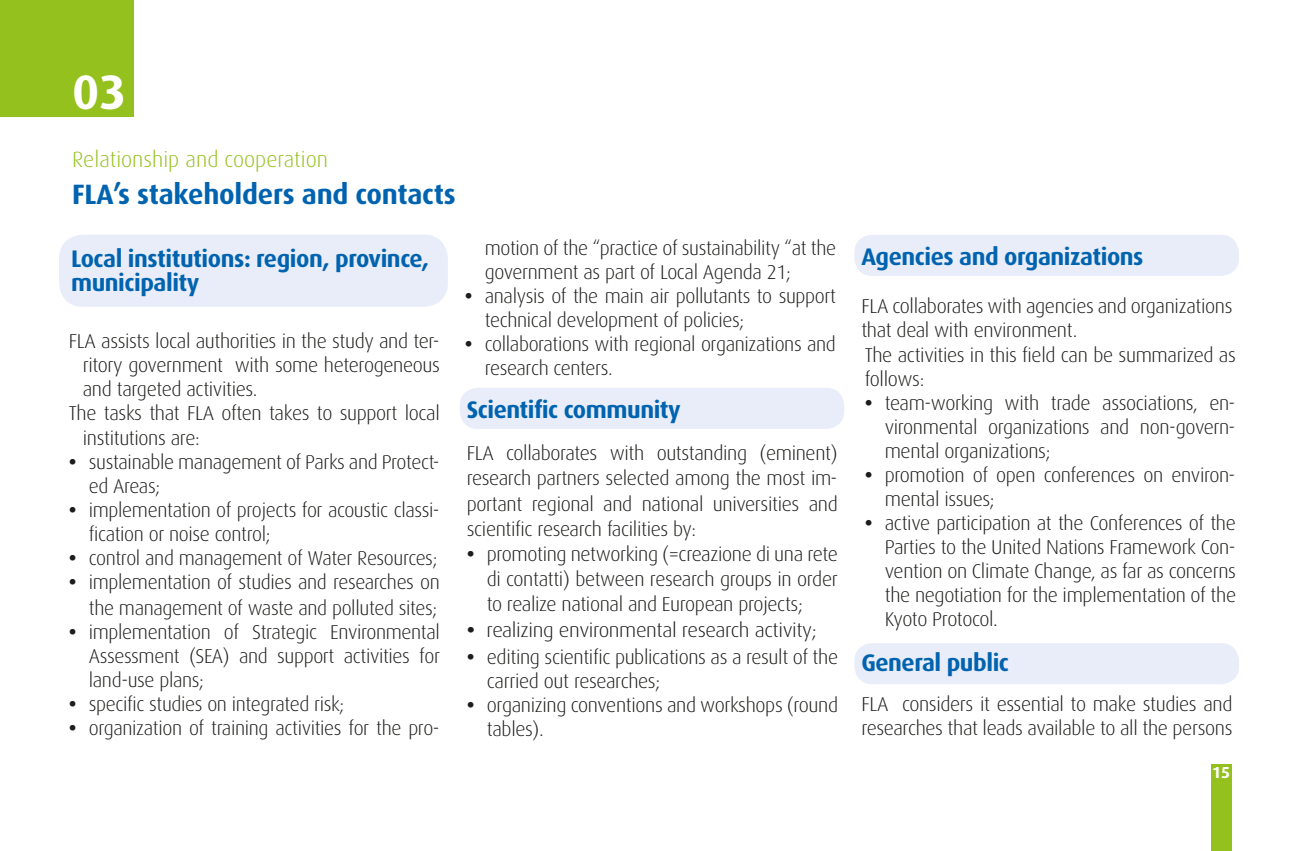
<style>
.page{position:relative;width:1304px;height:851px;background:#fff}
.page>*{position:absolute;margin:0;border:0;box-sizing:border-box;transform-origin:0 0}
.t1{font:700 48.4px "Dax";color:#fff}
.t2{font:700 28px "Dax";letter-spacing:-.01em;color:#0063af}
.t3{font:700 24px/24px "Dax";letter-spacing:-.02em;color:#0063af}
.t4{font:300 22px "Dax";color:#95c11f}
.t5{font:300 20px/24px "Dax";letter-spacing:-.02em;color:#1d1d1b}
.t6{font:300 20px "Dax";letter-spacing:-.02em;color:#1d1d1b;scale:1.05 1}
.t7{font:700 16px "Dax";color:#fff}
.s1{font-weight:700}
</style>
<div class="page">
<div style="left:0;top:0;width:134px;height:116px;background:#95c11f"></div>
<div style="left:1211px;top:764px;width:21px;height:86px;background:#95c11f"></div>
<div style="left:59px;top:234px;width:389px;height:73px;background:#e9edf9;border-radius:24px"></div>
<div style="left:460px;top:388px;width:384px;height:41px;background:#e9edf9;border-radius:18px"></div>
<div style="left:854px;top:235px;width:385px;height:41px;background:#e9edf9;border-radius:18px"></div>
<div style="left:854px;top:643px;width:385px;height:41px;background:#e9edf9;border-radius:18px"></div>
<h1 class="t1" style="left:72px;top:65px;width:56px">03</h1>
<p class="t4" style="left:72px;top:147px;width:258px">Relationship and cooperation</p>
<h2 class="t2" style="left:72px;top:179px;width:385px">FLA’s stakeholders and contacts</h2>
<p class="t3" style="left:71px;top:247px;width:360px">Local institutions: region, province, municipality</p>
<p class="t5" style="left:69px;top:330px;width:372px">FLA assists local authorities in the study and ter-</p>
<p class="t5" style="left:83px;top:354px;width:359px">ritory government with some heterogeneous</p>
<p class="t5" style="left:83px;top:378px;width:176px">and targeted activities.</p>
<p class="t5" style="left:69px;top:402px;width:373px">The tasks that FLA often takes to support local</p>
<p class="t5" style="left:83px;top:426px;width:119px">institutions are:</p>
<p class="t5" style="left:89px;top:450px;width:352px;text-indent:-20px"><span class="s1">•</span> sustainable management of Parks and Protect&shy;ed Areas;</p>
<p class="t5" style="left:89px;top:498px;width:352px;text-indent:-20px"><span class="s1">•</span> implementation of projects for acoustic classi&shy;fication or noise control;</p>
<p class="t5" style="left:69px;top:546px;width:370px"><span class="s1">•</span> control and management of Water Resources;</p>
<p class="t5" style="left:69px;top:568px;width:373px;line-height:26.6px;text-align:right"><span class="s1">•</span> implementation of studies and researches on the management of waste and polluted sites;</p>
<p class="t5" style="left:89px;top:620px;width:353px;text-align:justify;text-indent:-20px"><span class="s1">•</span> implementation of Strategic Environmental Assessment (SEA) and support activities for land-use plans;</p>
<p class="t5" style="left:69px;top:692px;width:277px"><span class="s1">•</span> specific studies on integrated risk;</p>
<p class="t5" style="left:69px;top:716px;width:372px"><span class="s1">•</span> organization of training activities for the pro-</p>
<p class="t5" style="left:485px;top:236px;width:353px">motion of the “practice of sustainability “at the government as part of Local Agenda 21;</p>
<p class="t5" style="left:485px;top:284px;width:353px;text-indent:-20px"><span class="s1">•</span> analysis of the main air pollutants to support technical development of policies;</p>
<p class="t5" style="left:485px;top:332px;width:353px;text-indent:-20px"><span class="s1">•</span> collaborations with regional organizations and research centers.</p>
<p class="t3" style="left:467px;top:397px;width:216px">Scientific community</p>
<p class="t5" style="left:467px;top:441px;width:373px;line-height:25.2px;text-align:justify">FLA collaborates with outstanding (eminent) research partners selected among the most im&shy;portant regional and national universities and scientific research facilities by:</p>
<p class="t5" style="left:487px;top:541px;width:353px;line-height:25.2px;text-align:justify;text-indent:-20px"><span class="s1">•</span> promoting networking (=creazione di una rete di contatti) between research groups in order to realize national and European projects;</p>
<p class="t6" style="left:467px;top:618px;width:335px"><span class="s1">•</span> realizing environmental research activity;</p>
<p class="t5" style="left:487px;top:645px;width:353px;text-indent:-20px"><span class="s1">•</span> editing scientific publications as a result of the carried out researches;</p>
<p class="t5" style="left:487px;top:693px;width:353px;text-indent:-20px"><span class="s1">•</span> organizing conventions and workshops (round tables).</p>
<p class="t3" style="left:861px;top:244px;width:284px">Agencies and organizations</p>
<p class="t5" style="left:861px;top:294px;width:376px">FLA collaborates with agencies and organizations that deal with environment.<br>The activities in this field can be summarized as follows:</p>
<p class="t5" style="left:885px;top:391px;width:352px;text-align:justify;text-indent:-20px"><span class="s1">•</span> team-working with trade associations, en&shy;vironmental organizations and non-govern&shy;mental organizations;</p>
<p class="t5" style="left:885px;top:463px;width:352px;text-indent:-20px"><span class="s1">•</span> promotion of open conferences on environ&shy;mental issues;</p>
<p class="t5" style="left:885px;top:511px;width:353px;text-align:justify;text-indent:-20px"><span class="s1">•</span> active participation at the Conferences of the Parties to the United Nations Framework Con&shy;vention on Climate Change, as far as concerns the negotiation for the implementation of the Kyoto Protocol.</p>
<p class="t3" style="left:861px;top:650px;width:149px">General public</p>
<p class="t5" style="left:861px;top:692px;width:373px">FLA considers it essential to make studies and researches that leads available to all the persons</p>
<p class="t7" style="left:1212px;top:763px;width:20px">15</p>
</div>
